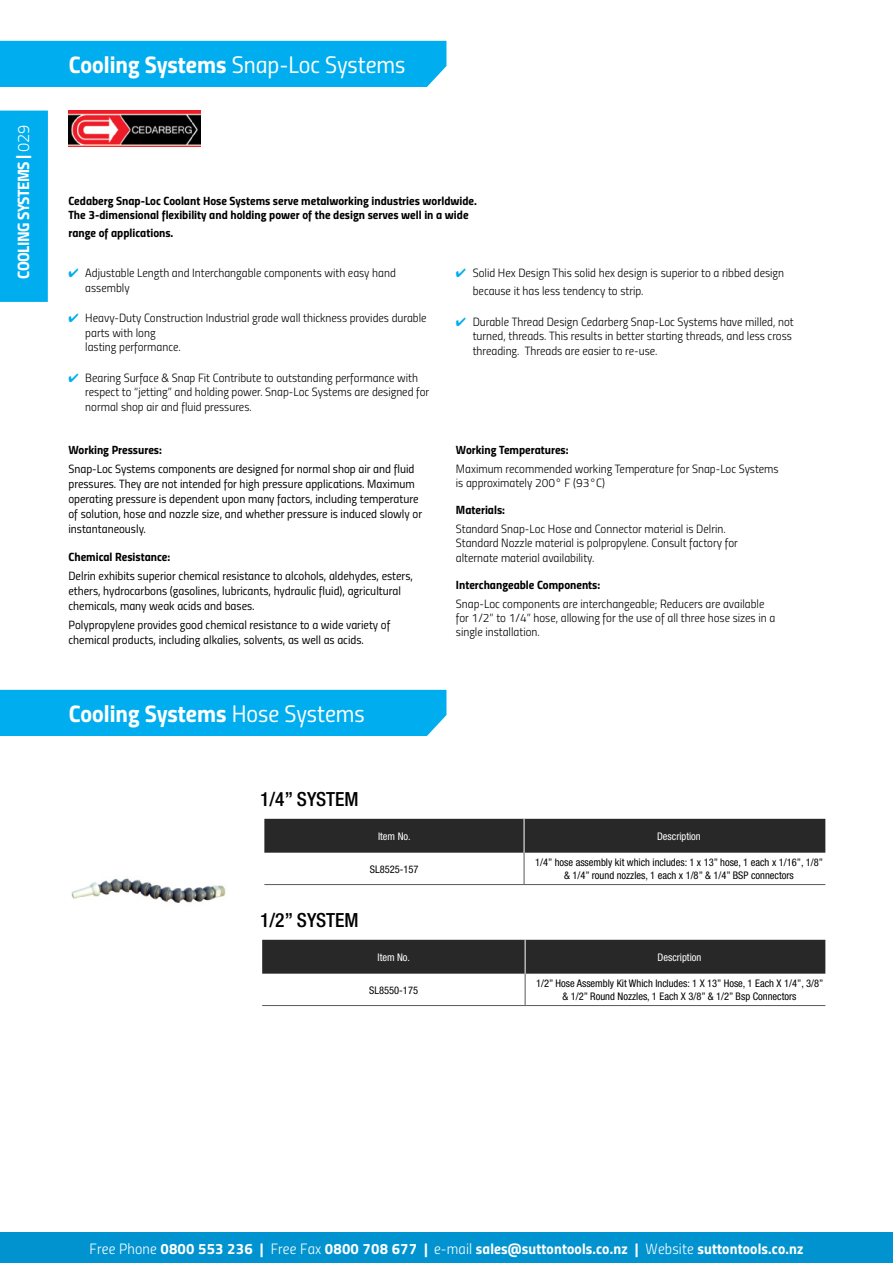
<style>
.page{position:relative;width:893px;height:1263px;background:#fff}
.page>*{position:absolute;margin:0;border:0;box-sizing:border-box;transform-origin:0 0}
.t1{font:24px "Titillium Regular Upright";color:#fff}
.t2{font:24px "Titillium Bold Upright";color:#fff}
.t3{font:500 condensed 19.5px "Helvetica Neue";color:#000}
.t4{font:16.5px "Titillium Bold Upright";letter-spacing:-.03em;color:#fff}
.t5{font:15px "Titillium Bold Upright";letter-spacing:.01em;color:#fff}
.t6{font:12px/14.4px "Titillium Light Upright";color:#000}
.t7{font:12px/15px "Titillium Regular Upright";color:#000}
.t8{font:12px/14.4px "Titillium Bold Upright";color:#000}
.t9{font:condensed 10.5px/12.6px "Helvetica Neue";color:#000;text-align:center}
.t10{font:condensed 10.5px "Helvetica Neue";color:#fff}
.s1{font-family:"Titillium Light Upright"}
.s2{font-family:"Titillium Bold Upright"}
.s3{color:#00aeef}
.s4{font-family:"Titillium Regular Upright"}
</style>
<div class="page">
<div style="left:0;top:1232px;width:893px;height:31px;background:#0093d0"></div>
<div style="left:0;top:111px;width:48px;height:191px;background:#00aeef"></div>
<div style="left:0;top:41px;width:446px;height:46px;background:#00aeef"></div>
<div style="left:0;top:690px;width:446px;height:46px;background:#00aeef"></div>
<div style="left:264px;top:819px;width:561px;height:34px;background:#292829"></div>
<hr style="left:524px;top:853px;width:1px;height:31px;background:#58595b">
<hr style="left:264px;top:884px;width:260px;height:1px;background:#58595b">
<hr style="left:524px;top:884px;width:301px;height:1px;background:#58595b">
<hr style="left:524px;top:819px;width:1px;height:34px;background:#fff">
<div style="left:262px;top:940px;width:563px;height:34px;background:#292829"></div>
<hr style="left:525px;top:974px;width:1px;height:31px;background:#58595b">
<hr style="left:262px;top:1005px;width:263px;height:1px;background:#58595b">
<hr style="left:525px;top:1005px;width:300px;height:1px;background:#58595b">
<hr style="left:525px;top:940px;width:1px;height:34px;background:#fff">
<img style="left:71px;top:878px;width:155px;height:25px">
<img style="left:68px;top:111px;width:133px;height:36px">
<h3 class="t4" style="left:11px;top:279px;width:155px;rotate:-90deg">COOLING SYSTEMS | <span class="s1">029</span></h3>
<h1 class="t1" style="left:69px;top:47px;width:338px"><span class="s2">Cooling Systems</span> Snap-Loc Systems</h1>
<p class="t8" style="left:68px;top:192px;width:410px">Cedaberg Snap-Loc Coolant Hose Systems serve metalworking industries worldwide.<br>The 3-dimensional flexibility and holding power of the design serves well in a wide</p>
<p class="t8" style="left:68px;top:225px;width:106px">range of applications.</p>
<p class="t6" style="left:85px;top:265px;width:312px;text-indent:-17px"><span class="s3">✔</span> Adjustable Length and Interchangable components with easy hand assembly</p>
<p class="t6" style="left:85px;top:310px;width:343px;text-indent:-17px"><span class="s3">✔</span> Heavy-Duty Construction Industrial grade wall thickness provides durable parts with long<br>lasting performance.</p>
<p class="t6" style="left:85px;top:370px;width:345px;text-indent:-17px"><span class="s3">✔</span> Bearing Surface &amp; Snap Fit Contribute to outstanding performance with respect to “jetting” and holding power. Snap-Loc Systems are designed for normal shop air and fluid pressures.</p>
<p class="t6" style="left:473px;top:263px;width:313px;line-height:18px;text-indent:-17px"><span class="s3">✔</span> Solid Hex Design This solid hex design is superior to a ribbed design because it has less tendency to strip.</p>
<p class="t6" style="left:473px;top:314px;width:322px;text-indent:-17px"><span class="s3">✔</span> Durable Thread Design Cedarberg Snap-Loc Systems have milled, not turned, threads. This results in better starting threads, and less cross threading. Threads are easier to re-use.</p>
<p class="t8" style="left:68px;top:442px;width:95px">Working Pressures:</p>
<p class="t7" style="left:68px;top:461px;width:355px">Snap-Loc Systems components are designed for normal shop air and fluid pressures. They are not intended for high pressure applications. Maximum operating pressure is dependent upon many factors, including temperature of solution, hose and nozzle size, and whether pressure is induced slowly or instantaneously.</p>
<p class="t8" style="left:68px;top:548px;width:103px">Chemical Resistance:</p>
<p class="t7" style="left:68px;top:567px;width:346px">Delrin exhibits superior chemical resistance to alcohols, aldehydes, esters, ethers, hydrocarbons (gasolines, lubricants, hydraulic fluid), agricultural chemicals, many weak acids and bases.</p>
<p class="t7" style="left:68px;top:617px;width:323px">Polypropylene provides good chemical resistance to a wide variety of chemical products, including alkalies, solvents, as well as acids.</p>
<h1 class="t2" style="left:69px;top:694px;width:297px">Cooling Systems <span class="s4">Hose Systems</span></h1>
<h2 class="t3" style="left:260px;top:787px;width:100px">1/4” SYSTEM</h2>
<p class="t8" style="left:456px;top:442px;width:114px">Working Temperatures:</p>
<p class="t6" style="left:456px;top:461px;width:324px">Maximum recommended working Temperature for Snap-Loc Systems is approximately 200° F (93°C)</p>
<p class="t8" style="left:456px;top:502px;width:51px">Materials:</p>
<p class="t6" style="left:456px;top:521px;width:283px">Standard Snap-Loc Hose and Connector material is Delrin.<br>Standard Nozzle material is polpropylene. Consult factory for alternate material availability.</p>
<p class="t8" style="left:456px;top:577px;width:146px">Interchangeable Components:</p>
<p class="t6" style="left:456px;top:596px;width:321px">Snap-Loc components are interchangeable; Reducers are available for 1/2” to 1/4” hose, allowing for the use of all three hose sizes in a single installation.</p>
<p class="t10" style="left:378px;top:830px;width:34px">Item No.</p>
<p class="t10" style="left:657px;top:830px;width:45px">Description</p>
<p class="t9" style="left:370px;top:863px;width:50px">SL8525-157</p>
<p class="t9" style="left:535px;top:856px;width:289px">1/4” hose assembly kit which includes: 1 x 13” hose, 1 each x 1/16”, 1/8” &amp; 1/4” round nozzles, 1 each x 1/8” &amp; 1/4” BSP connectors</p>
<h2 class="t3" style="left:260px;top:908px;width:100px">1/2” SYSTEM</h2>
<p class="t10" style="left:377px;top:951px;width:34px">Item No.</p>
<p class="t10" style="left:658px;top:951px;width:45px">Description</p>
<p class="t9" style="left:369px;top:984px;width:50px">SL8550-175</p>
<p class="t9" style="left:536px;top:977px;width:289px">1/2” Hose Assembly Kit Which Includes: 1 X 13” Hose, 1 Each X 1/4”, 3/8” &amp; 1/2” Round Nozzles, 1 Each X 3/8” &amp; 1/2” Bsp Connectors</p>
<p class="t5" style="left:90px;top:1236px;width:715px"><span class="s1">Free Phone</span> 0800 553 236 | <span class="s1">Free Fax</span> 0800 708 677 | <span class="s1">e-mail</span> sales@suttontools.co.nz | <span class="s1">Website</span> suttontools.co.nz</p>
</div>
